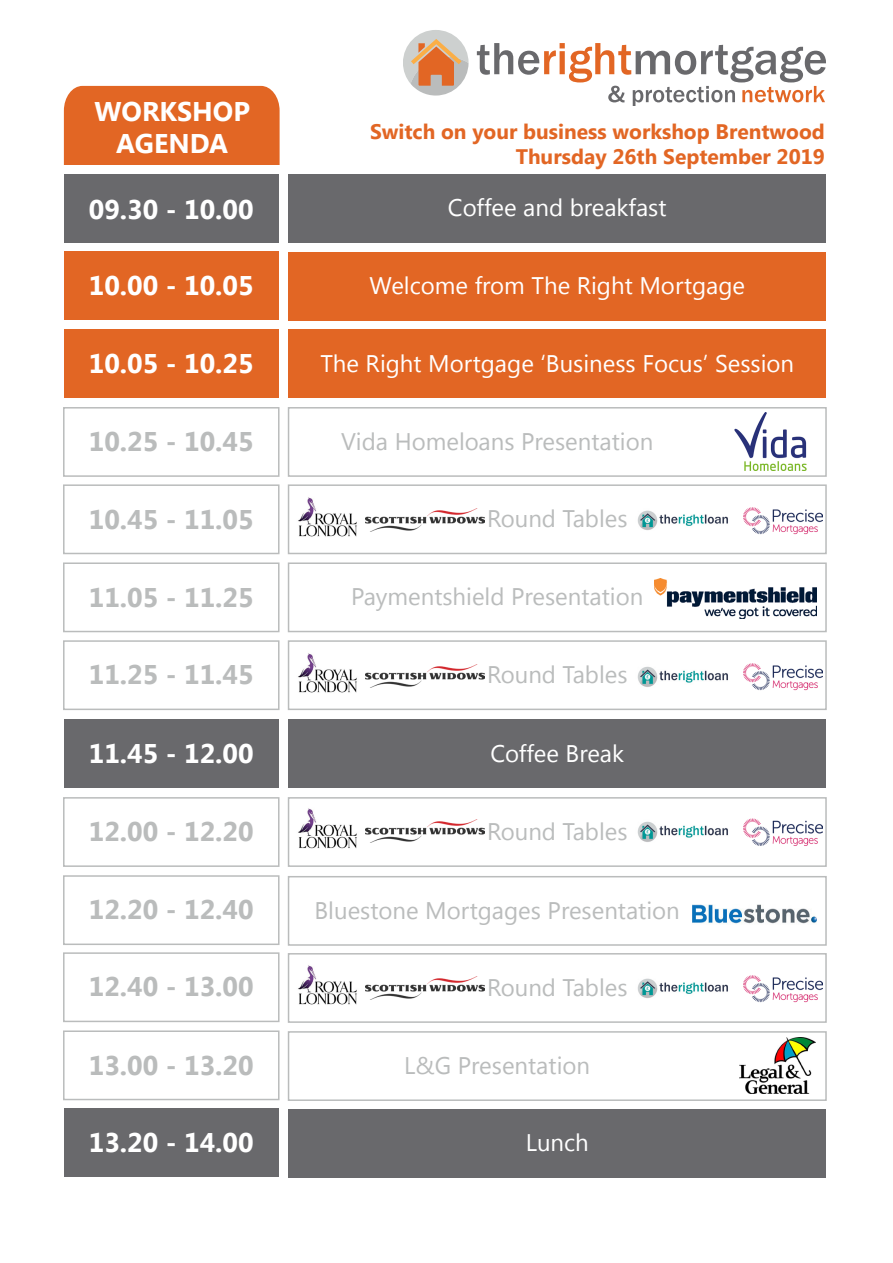
<style>
.page{position:relative;width:893px;height:1263px;background:#fff}
.page>*{position:absolute;margin:0;border:0;box-sizing:border-box;transform-origin:0 0}
.t1{font:700 27px "Segoe UI";color:#babcbc}
.t2{font:700 27px "Segoe UI";color:#fff}
.t3{font:24px "Segoe UI";color:#babcbc}
.t4{font:24px "Segoe UI";color:#fff}
.t5{font:700 21px "Segoe UI";color:#e26624}
</style>
<div class="page">
<div style="left:64px;top:175px;width:215px;height:68px;background:#69696c"></div>
<div style="left:64px;top:251px;width:215px;height:69px;background:#e26624"></div>
<div style="left:63px;top:407px;width:216px;height:70px;border:2px solid #babcbc"></div>
<div style="left:63px;top:484px;width:216px;height:70px;border:2px solid #babcbc"></div>
<div style="left:63px;top:562px;width:216px;height:70px;border:2px solid #babcbc"></div>
<div style="left:64px;top:719px;width:215px;height:69px;background:#69696c"></div>
<div style="left:63px;top:640px;width:216px;height:70px;border:2px solid #babcbc"></div>
<div style="left:63px;top:797px;width:216px;height:70px;border:2px solid #babcbc"></div>
<div style="left:63px;top:952px;width:216px;height:70px;border:2px solid #babcbc"></div>
<div style="left:289px;top:174px;width:537px;height:69px;background:#69696c"></div>
<div style="left:289px;top:252px;width:537px;height:68px;background:#e26624"></div>
<div style="left:288px;top:407px;width:539px;height:70px;border:2px solid #babcbc"></div>
<div style="left:288px;top:484px;width:539px;height:70px;border:2px solid #babcbc"></div>
<div style="left:288px;top:562px;width:539px;height:70px;border:2px solid #babcbc"></div>
<div style="left:289px;top:719px;width:537px;height:69px;background:#69696c"></div>
<div style="left:288px;top:640px;width:539px;height:70px;border:2px solid #babcbc"></div>
<div style="left:288px;top:797px;width:539px;height:70px;border:2px solid #babcbc"></div>
<div style="left:288px;top:953px;width:539px;height:70px;border:2px solid #babcbc"></div>
<div style="left:64px;top:86px;width:216px;height:79px;background:#e26624"></div>
<svg style="left:477px;top:43px;width:349px;height:63px"></svg>
<svg style="left:403px;top:30px;width:66px;height:66px"></svg>
<div style="left:63px;top:1030px;width:216px;height:70px;border:2px solid #babcbc"></div>
<div style="left:288px;top:1031px;width:539px;height:70px;border:2px solid #babcbc"></div>
<div style="left:63px;top:875px;width:216px;height:70px;border:2px solid #babcbc"></div>
<div style="left:288px;top:876px;width:539px;height:70px;border:2px solid #babcbc"></div>
<div style="left:64px;top:1109px;width:215px;height:68px;background:#69696c"></div>
<div style="left:289px;top:1109px;width:537px;height:69px;background:#69696c"></div>
<div style="left:64px;top:330px;width:215px;height:68px;background:#e26624"></div>
<div style="left:289px;top:330px;width:537px;height:68px;background:#e26624"></div>
<img style="left:734px;top:412px;width:73px;height:58px">
<img style="left:654px;top:578px;width:162px;height:41px">
<img style="left:740px;top:1037px;width:76px;height:56px">
<img style="left:692px;top:904px;width:124px;height:20px">
<img style="left:298px;top:497px;width:59px;height:40px">
<img style="left:366px;top:508px;width:119px;height:23px">
<img style="left:637px;top:510px;width:91px;height:20px">
<img style="left:743px;top:507px;width:79px;height:28px">
<img style="left:298px;top:653px;width:59px;height:40px">
<img style="left:366px;top:664px;width:119px;height:23px">
<img style="left:637px;top:666px;width:91px;height:21px">
<img style="left:743px;top:663px;width:79px;height:28px">
<img style="left:298px;top:808px;width:59px;height:41px">
<img style="left:366px;top:820px;width:119px;height:23px">
<img style="left:637px;top:821px;width:91px;height:21px">
<img style="left:743px;top:818px;width:79px;height:28px">
<img style="left:298px;top:965px;width:59px;height:40px">
<img style="left:366px;top:976px;width:119px;height:23px">
<img style="left:637px;top:978px;width:91px;height:20px">
<img style="left:743px;top:975px;width:79px;height:28px">
<p class="t2" style="left:94px;top:92px;width:157px">WORKSHOP</p>
<p class="t2" style="left:116px;top:125px;width:114px">AGENDA</p>
<p class="t2" style="left:89px;top:190px;width:166px">09.30 - 10.00</p>
<p class="t2" style="left:89px;top:266px;width:166px">10.00 - 10.05</p>
<p class="t5" style="left:370px;top:116px;width:456px">Switch on your business workshop Brentwood</p>
<p class="t5" style="left:516px;top:141px;width:311px">Thursday 26th September 2019</p>
<p class="t4" style="left:448px;top:190px;width:220px">Coffee and breakfast</p>
<p class="t4" style="left:369px;top:269px;width:377px">Welcome from The Right Mortgage</p>
<p class="t2" style="left:89px;top:344px;width:166px">10.05 - 10.25</p>
<p class="t4" style="left:320px;top:346px;width:475px">The Right Mortgage ‘Business Focus’ Session</p>
<p class="t1" style="left:89px;top:422px;width:166px">10.25 - 10.45</p>
<p class="t3" style="left:341px;top:425px;width:314px">Vida Homeloans Presentation</p>
<p class="t1" style="left:89px;top:500px;width:166px">10.45 - 11.05</p>
<p class="t3" style="left:487px;top:502px;width:142px">Round Tables</p>
<p class="t1" style="left:89px;top:578px;width:166px">11.05 - 11.25</p>
<p class="t3" style="left:351px;top:580px;width:294px">Paymentshield Presentation</p>
<p class="t1" style="left:89px;top:655px;width:166px">11.25 - 11.45</p>
<p class="t3" style="left:487px;top:658px;width:142px">Round Tables</p>
<p class="t2" style="left:89px;top:734px;width:166px">11.45 - 12.00</p>
<p class="t4" style="left:490px;top:736px;width:135px">Coffee Break</p>
<p class="t1" style="left:89px;top:812px;width:166px">12.00 - 12.20</p>
<p class="t3" style="left:487px;top:815px;width:142px">Round Tables</p>
<p class="t1" style="left:89px;top:890px;width:166px">12.20 - 12.40</p>
<p class="t3" style="left:315px;top:893px;width:367px">Bluestone Mortgages Presentation</p>
<p class="t1" style="left:89px;top:967px;width:166px">12.40 - 13.00</p>
<p class="t3" style="left:487px;top:971px;width:142px">Round Tables</p>
<p class="t1" style="left:89px;top:1046px;width:166px">13.00 - 13.20</p>
<p class="t3" style="left:404px;top:1049px;width:187px">L&amp;G Presentation</p>
<p class="t2" style="left:89px;top:1123px;width:166px">13.20 - 14.00</p>
<p class="t4" style="left:526px;top:1125px;width:65px">Lunch</p>
</div>
